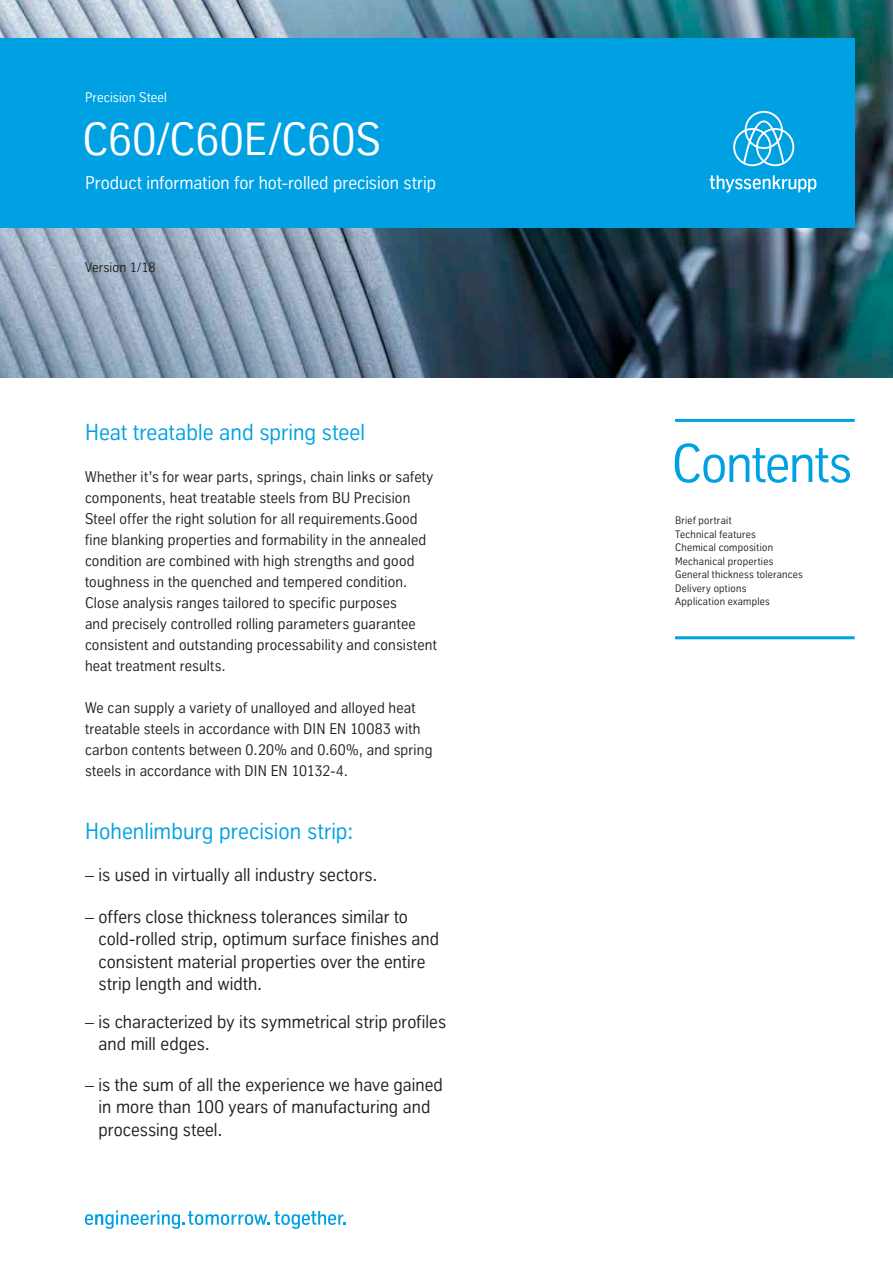
<style>
.page{position:relative;width:893px;height:1263px;background:#fff}
.page>*{position:absolute;margin:0;border:0;box-sizing:border-box;transform-origin:0 0}
.t1{font:52.5px "TK Type";letter-spacing:-.02em;color:#00a1e3}
.t2{font:45px "TK Type";letter-spacing:.005em;color:#fff}
.t3{font:22.5px "TK Type";color:#00a1e3}
.t4{font:18px/22.5px "TK Type";letter-spacing:.005em;color:#231f20}
.t5{font:18px "TK Type";letter-spacing:.005em;color:#fff}
.t6{font:15px/21px "TK Type";letter-spacing:.015em;color:#231f20}
.t7{font:13.5px "TK Type";letter-spacing:.015em;color:#fff}
.t8{font:13.5px "TK Type";letter-spacing:.01em;color:#231f20}
.t9{font:10.5px/13.5px "TK Type";letter-spacing:.025em;color:#231f20}
</style>
<div class="page">
<img style="left:0;top:0;width:893px;height:377px">
<div style="left:0;top:38px;width:855px;height:189px;background:#00a1e3"></div>
<svg style="left:85px;top:1210px;width:261px;height:19px"></svg>
<svg style="left:733px;top:111px;width:61px;height:55px"></svg>
<svg style="left:710px;top:175px;width:106px;height:18px"></svg>
<hr style="left:675px;top:419px;width:180px;height:3px;background:#00a1e3">
<hr style="left:675px;top:636px;width:180px;height:3px;background:#00a1e3">
<p class="t7" style="left:85px;top:90px;width:84px">Precision Steel</p>
<h2 class="t2" style="left:82px;top:115px;width:300px">C60/C60E/C60S</h2>
<p class="t5" style="left:85px;top:173px;width:352px">Product information for hot-rolled precision strip</p>
<p class="t8" style="left:85px;top:260px;width:72px">Version 1/18</p>
<h3 class="t3" style="left:85px;top:420px;width:282px">Heat treatable and spring steel</h3>
<p class="t6" style="left:85px;top:466px;width:353px">Whether it’s for wear parts, springs, chain links or safety components, heat treatable steels from BU Precision Steel offer the right solution for all requirements.Good fine blanking properties and formability in the annealed condition are combined with high strengths and good toughness in the quenched and tempered condition.<br>Close analysis ranges tailored to specific purposes<br>and precisely controlled rolling parameters guarantee consistent and outstanding processability and consistent heat treatment results.</p>
<p class="t6" style="left:85px;top:697px;width:349px">We can supply a variety of unalloyed and alloyed heat treatable steels in accordance with DIN EN 10083 with carbon contents between 0.20% and 0.60%, and spring steels in accordance with DIN EN 10132-4.</p>
<h3 class="t3" style="left:85px;top:819px;width:270px">Hohenlimburg precision strip:</h3>
<p class="t4" style="left:85px;top:864px;width:294px">– is used in virtually all industry sectors.</p>
<p class="t4" style="left:99px;top:906px;width:342px;text-indent:-14px">– offers close thickness tolerances similar to cold-rolled strip, optimum surface finishes and consistent material properties over the entire strip length and width.</p>
<p class="t4" style="left:99px;top:1011px;width:349px;text-indent:-14px">– is characterized by its symmetrical strip profiles and mill edges.</p>
<p class="t4" style="left:99px;top:1074px;width:346px;text-indent:-14px">– is the sum of all the experience we have gained in more than 100 years of manufacturing and processing steel.</p>
<h1 class="t1" style="left:672px;top:436px;width:182px">Contents</h1>
<p class="t9" style="left:675px;top:514px;width:129px">Brief portrait<br>Technical features<br>Chemical composition<br>Mechanical properties<br>General thickness tolerances<br>Delivery options<br>Application examples</p>
</div>
